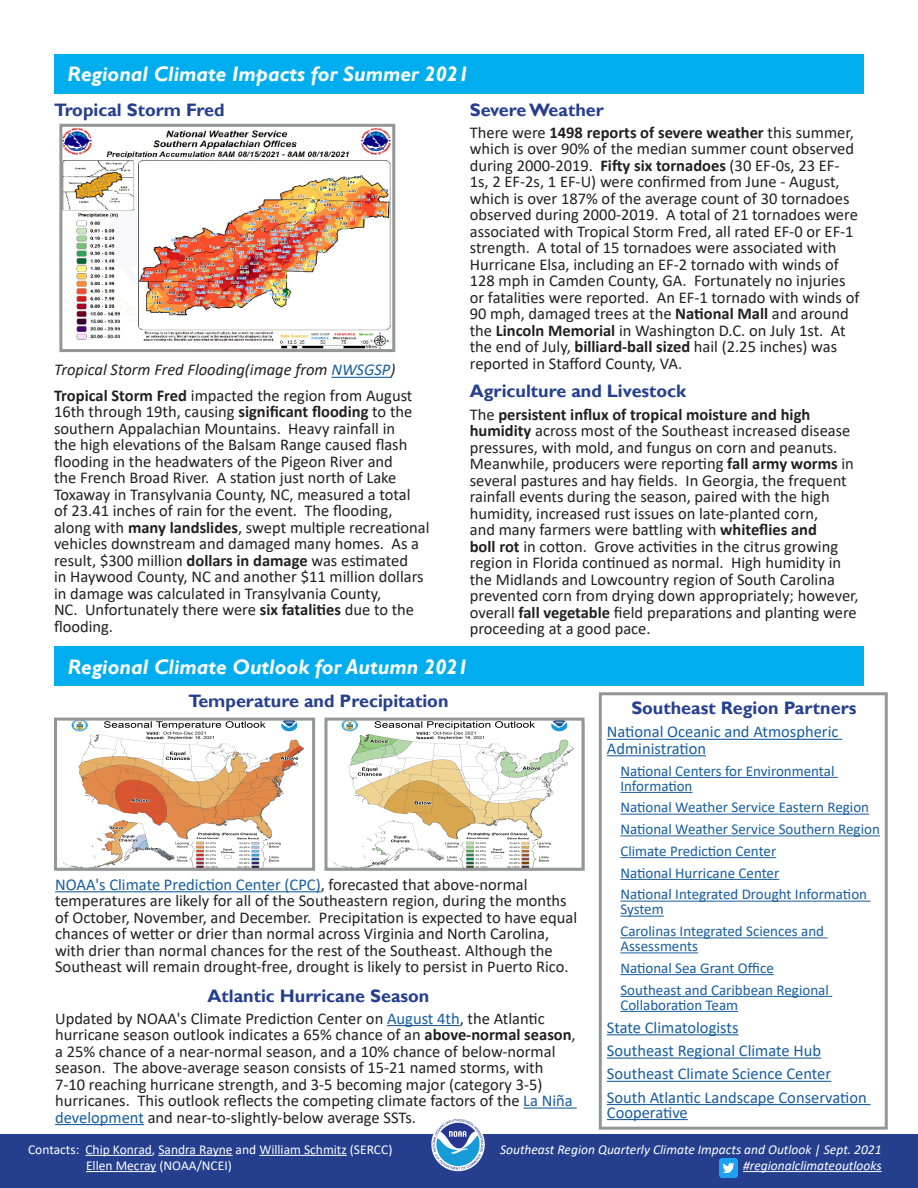
<style>
.page{position:relative;width:918px;height:1188px;background:#fff}
.page>*{position:absolute;margin:0;border:0;box-sizing:border-box;transform-origin:0 0}
.t1{font:italic 700 21px "Gill Sans";color:#fff}
.t2{font:700 18px "Gill Sans";color:#253f8e}
.body_text{font:700 18px "Gill Sans";color:#25408f}
.body_text-2{font:16.5px/16.5px "Calibri";color:#231f20}
.body_text-3{font:16.5px/16.5px "Calibri";color:#175d9e}
.body_text-4{font:italic 16.5px "Calibri";color:#231f20}
.body_text-5{font:15px/15px "Calibri";color:#175d9e}
.Footer_Right{font:italic 13.5px "Calibri";color:#fff}
.t3{font:13.5px/16.2px "Calibri";color:#fff}
.s1{font-weight:700}
.s2{color:#175d9e}
</style>
<div class="page">
<div style="left:0;top:1134px;width:918px;height:54px;background:#253f8e"></div>
<div style="left:54px;top:54px;width:810px;height:40px;background:#00aeef"></div>
<img style="left:430px;top:1116px;width:56px;height:57px;border-radius:28px">
<div style="left:54px;top:647px;width:810px;height:39px;background:#00aeef"></div>
<img style="left:61px;top:722px;width:243px;height:145px">
<div style="left:54px;top:718px;width:261px;height:153px;border:3px solid #939598"></div>
<img style="left:331px;top:722px;width:243px;height:145px">
<div style="left:324px;top:718px;width:261px;height:153px;border:3px solid #939598"></div>
<hr style="left:55px;top:891px;width:266px;height:1px;background:#175d9e">
<hr style="left:743px;top:1171px;width:139px;height:1px;background:#fff">
<hr style="left:85px;top:1155px;width:67px;height:1px;background:#fff">
<hr style="left:158px;top:1155px;width:75px;height:1px;background:#fff">
<hr style="left:259px;top:1155px;width:88px;height:1px;background:#fff">
<hr style="left:86px;top:1171px;width:70px;height:1px;background:#fff">
<img style="left:719px;top:1158px;width:19px;height:20px">
<div style="left:599px;top:692px;width:289px;height:438px;border:3px solid #939598"></div>
<hr style="left:607px;top:739px;width:235px;height:1px;background:#175d9e">
<hr style="left:607px;top:755px;width:99px;height:1px;background:#175d9e">
<hr style="left:620px;top:777px;width:218px;height:1px;background:#175d9e">
<hr style="left:620px;top:792px;width:73px;height:1px;background:#175d9e">
<hr style="left:620px;top:814px;width:249px;height:1px;background:#175d9e">
<hr style="left:620px;top:835px;width:260px;height:1px;background:#175d9e">
<hr style="left:620px;top:857px;width:156px;height:1px;background:#175d9e">
<hr style="left:620px;top:879px;width:159px;height:1px;background:#175d9e">
<hr style="left:620px;top:901px;width:251px;height:1px;background:#175d9e">
<hr style="left:620px;top:916px;width:44px;height:1px;background:#175d9e">
<hr style="left:620px;top:937px;width:208px;height:1px;background:#175d9e">
<hr style="left:620px;top:952px;width:78px;height:1px;background:#175d9e">
<hr style="left:620px;top:974px;width:154px;height:1px;background:#175d9e">
<hr style="left:620px;top:996px;width:212px;height:1px;background:#175d9e">
<hr style="left:620px;top:1011px;width:118px;height:1px;background:#175d9e">
<hr style="left:607px;top:1034px;width:132px;height:1px;background:#175d9e">
<hr style="left:607px;top:1058px;width:214px;height:1px;background:#175d9e">
<hr style="left:607px;top:1081px;width:224px;height:1px;background:#175d9e">
<hr style="left:607px;top:1104px;width:264px;height:1px;background:#175d9e">
<hr style="left:607px;top:1119px;width:81px;height:1px;background:#175d9e">
<hr style="left:387px;top:1025px;width:73px;height:1px;background:#175d9e">
<hr style="left:523px;top:1108px;width:54px;height:1px;background:#175d9e">
<hr style="left:55px;top:1124px;width:89px;height:1px;background:#175d9e">
<img style="left:63px;top:128px;width:328px;height:220px">
<div style="left:59px;top:124px;width:336px;height:228px;border:3px solid #939598"></div>
<hr style="left:331px;top:377px;width:59px;height:1px;background:#175d9e">
<h3 class="t1" style="left:68px;top:62px;width:403px">Regional Climate Impacts for Summer 2021</h3>
<h4 class="t2" style="left:54px;top:99px;width:172px">Tropical Storm Fred</h4>
<h4 class="t2" style="left:470px;top:99px;width:136px">Severe Weather</h4>
<p class="body_text-2" style="left:470px;top:124px;width:391px">There were <span class="s1">1498 reports of severe weather</span> this summer, which is over 90% of the median summer count observed during 2000-2019. <span class="s1">Fifty six tornadoes</span> (30 EF-0s, 23 EF-1s, 2 EF-2s, 1 EF-U) were confirmed from June - August, which is over 187% of the average count of 30 tornadoes observed during 2000-2019. A total of 21 tornadoes were associated with Tropical Storm Fred, all rated EF-0 or EF-1 strength. A total of 15 tornadoes were associated with Hurricane Elsa, including an EF-2 tornado with winds of 128 mph in Camden County, GA. Fortunately no injuries or fatalities were reported. An EF-1 tornado with winds of 90 mph, damaged trees at the <span class="s1">National Mall</span> and around the <span class="s1">Lincoln Memorial</span> in Washington D.C. on July 1st. At the end of July, <span class="s1">billiard-ball sized</span> hail (2.25 inches) was reported in Stafford County, VA.</p>
<h4 class="t2" style="left:470px;top:380px;width:218px">Agriculture and Livestock</h4>
<p class="body_text-2" style="left:470px;top:405px;width:390px">The <span class="s1">persistent influx of tropical moisture and high humidity</span> across most of the Southeast increased disease pressures, with mold, and fungus on corn and peanuts.<br>Meanwhile, producers were reporting <span class="s1">fall army worms</span> in several pastures and hay fields. In Georgia, the frequent rainfall events during the season, paired with the high humidity, increased rust issues on late-planted corn,<br>and many farmers were battling with <span class="s1">whiteflies and<br>boll rot</span> in cotton. Grove activities in the citrus growing region in Florida continued as normal. High humidity in the Midlands and Lowcountry region of South Carolina prevented corn from drying down appropriately; however, overall <span class="s1">fall vegetable</span> field preparations and planting were proceeding at a good pace.</p>
<p class="body_text-4" style="left:54px;top:359px;width:343px">Tropical Storm Fred Flooding(image from <span class="s2">NWSGSP</span>)</p>
<p class="body_text-2" style="left:54px;top:387px;width:377px"><span class="s1">Tropical Storm Fred</span> impacted the region from August 16th through 19th, causing <span class="s1">significant flooding</span> to the southern Appalachian Mountains. Heavy rainfall in<br>the high elevations of the Balsam Range caused flash flooding in the headwaters of the Pigeon River and<br>the French Broad River. A station just north of Lake Toxaway in Transylvania County, NC, measured a total<br>of 23.41 inches of rain for the event. The flooding, along with <span class="s1">many landslides</span>, swept multiple recreational vehicles downstream and damaged many homes. As a result, $300 million <span class="s1">dollars in damage</span> was estimated<br>in Haywood County, NC and another $11 million dollars in damage was calculated in Transylvania County,<br>NC. Unfortunately there were <span class="s1">six fatalities</span> due to the flooding.</p>
<h3 class="t1" style="left:68px;top:654px;width:403px">Regional Climate Outlook for Autumn 2021</h3>
<h4 class="t2" style="left:188px;top:690px;width:262px">Temperature and Precipitation</h4>
<p class="body_text-2" style="left:55px;top:876px;width:524px"><span class="s2">NOAA's Climate Prediction Center (CPC)</span>, forecasted that above-normal temperatures are likely for all of the Southeastern region, during the months of October, November, and December. Precipitation is expected to have equal chances of wetter or drier than normal across Virginia and North Carolina, with drier than normal chances for the rest of the Southeast. Although the Southeast will remain drought-free, drought is likely to persist in Puerto Rico.</p>
<h4 class="t2" style="left:207px;top:985px;width:224px">Atlantic Hurricane Season</h4>
<p class="body_text-2" style="left:55px;top:1010px;width:522px">Updated by NOAA's Climate Prediction Center on <span class="s2">August 4th</span>, the Atlantic hurricane season outlook indicates a 65% chance of an <span class="s1">above-normal season</span>, a 25% chance of a near-normal season, and a 10% chance of below-normal season. The above-average season consists of 15-21 named storms, with 7-10 reaching hurricane strength, and 3-5 becoming major (category 3-5) hurricanes. This outlook reflects the competing climate factors of the <span class="s2">La Niña development</span> and near-to-slightly-below average SSTs.</p>
<p class="body_text" style="left:631px;top:697px;width:227px">Southeast Region Partners</p>
<p class="body_text-3" style="left:607px;top:723px;width:233px">National Oceanic and Atmospheric<br>Administration</p>
<p class="body_text-5" style="left:620px;top:763px;width:216px">National Centers for Environmental<br>Information</p>
<p class="body_text-5" style="left:620px;top:800px;width:250px">National Weather Service Eastern Region</p>
<p class="body_text-5" style="left:620px;top:821px;width:261px">National Weather Service Southern Region</p>
<p class="body_text-5" style="left:620px;top:843px;width:157px">Climate Prediction Center</p>
<p class="body_text-5" style="left:620px;top:865px;width:160px">National Hurricane Center</p>
<p class="body_text-5" style="left:620px;top:887px;width:248px">National Integrated Drought Information<br>System</p>
<p class="body_text-5" style="left:620px;top:923px;width:205px">Carolinas Integrated Sciences and<br>Assessments</p>
<p class="body_text-5" style="left:620px;top:960px;width:155px">National Sea Grant Office</p>
<p class="body_text-5" style="left:620px;top:982px;width:210px">Southeast and Caribbean Regional<br>Collaboration Team</p>
<p class="body_text-3" style="left:607px;top:1019px;width:133px">State Climatologists</p>
<p class="body_text-3" style="left:607px;top:1042px;width:216px">Southeast Regional Climate Hub</p>
<p class="body_text-3" style="left:607px;top:1065px;width:226px">Southeast Climate Science Center</p>
<p class="body_text-3" style="left:607px;top:1089px;width:261px;line-height:15px">South Atlantic Landscape Conservation<br>Cooperative</p>
<p class="t3" style="left:86px;top:1141px;width:308px;text-indent:-58px">Contacts: Chip Konrad, Sandra Rayne and William Schmitz (SERCC)<br>Ellen Mecray (NOAA/NCEI)</p>
<p class="Footer_Right" style="left:500px;top:1140px;width:383px">Southeast Region Quarterly Climate Impacts and Outlook | Sept. 2021</p>
<p class="Footer_Right" style="left:743px;top:1156px;width:140px">#regionalclimateoutlooks</p>
</div>
